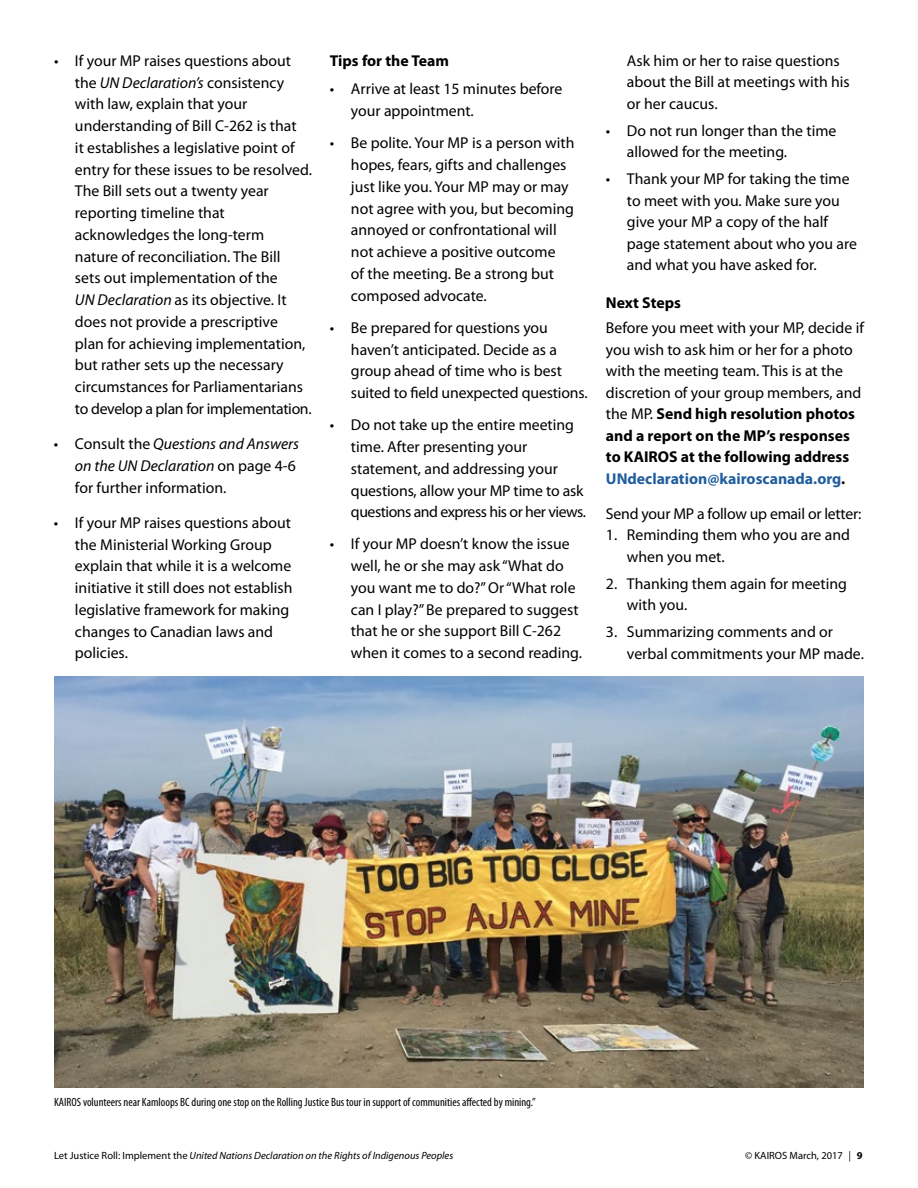
<style>
.page{position:relative;width:918px;height:1188px;background:#fff}
.page>*{position:absolute;margin:0;border:0;box-sizing:border-box;transform-origin:0 0}
.t1{font:15.75px/21.8px "Myriad Pro";color:#000}
.t2{font:700 15.75px "Myriad Pro";color:#000}
.t3{font:condensed 12px "Myriad Pro";color:#000}
.t4{font:italic 10.5px "Myriad Pro";color:#000}
.t5{font:10.5px "Myriad Pro";color:#000}
.s1{font-style:italic}
.s2{font-weight:700}
.s3{font-weight:700;color:#215e9e}
.s4{font-style:normal}
</style>
<div class="page">
<img style="left:54px;top:676px;width:810px;height:412px">
<p class="t1" style="left:75px;top:49px;width:239px;text-indent:-21px">• If your MP raises questions about the <span class="s1">UN Declaration’s</span> consistency with law, explain that your understanding of Bill C-262 is that<br>it establishes a legislative point of entry for these issues to be resolved.<br>The Bill sets out a twenty year reporting timeline that acknowledges the long-term<br>nature of reconciliation. The Bill<br>sets out implementation of the<br><span class="s1">UN Declaration</span> as its objective. It does not provide a prescriptive<br>plan for achieving implementation, but rather sets up the necessary circumstances for Parliamentarians to develop a plan for implementation.</p>
<p class="t1" style="left:75px;top:433px;width:226px;text-indent:-21px">• Consult the <span class="s1">Questions and Answers on the UN Declaration</span> on page 4-6 for further information.</p>
<p class="t1" style="left:75px;top:511px;width:219px;text-indent:-21px">• If your MP raises questions about the Ministerial Working Group explain that while it is a welcome initiative it still does not establish legislative framework for making changes to Canadian laws and policies.</p>
<p class="t2" style="left:330px;top:50px;width:120px">Tips for the Team</p>
<p class="t1" style="left:351px;top:78px;width:213px;text-indent:-21px">• Arrive at least 15 minutes before your appointment.</p>
<p class="t1" style="left:351px;top:132px;width:225px;text-indent:-21px">• Be polite. Your MP is a person with hopes, fears, gifts and challenges just like you. Your MP may or may not agree with you, but becoming annoyed or confrontational will not achieve a positive outcome<br>of the meeting. Be a strong but composed advocate.</p>
<p class="t1" style="left:351px;top:316px;width:238px;text-indent:-21px">• Be prepared for questions you haven’t anticipated. Decide as a group ahead of time who is best suited to field unexpected questions.</p>
<p class="t1" style="left:351px;top:414px;width:237px;text-indent:-21px">• Do not take up the entire meeting time. After presenting your statement, and addressing your questions, allow your MP time to ask questions and express his or her views.</p>
<p class="t1" style="left:351px;top:533px;width:233px;text-indent:-21px">• If your MP doesn’t know the issue well, he or she may ask “What do you want me to do?” Or “What role can I play?” Be prepared to suggest that he or she support Bill C-262 when it comes to a second reading.</p>
<p class="t1" style="left:627px;top:50px;width:224px">Ask him or her to raise questions about the Bill at meetings with his or her caucus.</p>
<p class="t1" style="left:627px;top:119px;width:211px;text-indent:-21px">• Do not run longer than the time allowed for the meeting.</p>
<p class="t1" style="left:627px;top:168px;width:231px;text-indent:-21px">• Thank your MP for taking the time to meet with you. Make sure you give your MP a copy of the half page statement about who you are and what you have asked for.</p>
<p class="t2" style="left:606px;top:293px;width:76px">Next Steps</p>
<p class="t1" style="left:606px;top:317px;width:260px">Before you meet with your MP, decide if you wish to ask him or her for a photo with the meeting team. This is at the discretion of your group members, and the MP. <span class="s2">Send high resolution photos and a report on the MP’s responses to KAIROS at the following address </span><span class="s3">UNdeclaration@kairoscanada.org</span><span class="s2">.</span></p>
<p class="t1" style="left:606px;top:502px;width:257px">Send your MP a follow up email or letter:</p>
<p class="t1" style="left:627px;top:524px;width:225px;text-indent:-21px">1. Reminding them who you are and when you met.</p>
<p class="t1" style="left:627px;top:572px;width:221px;text-indent:-21px">2. Thanking them again for meeting with you.</p>
<p class="t1" style="left:627px;top:621px;width:238px;text-indent:-21px">3. Summarizing comments and or verbal commitments your MP made.</p>
<p class="t3" style="left:54px;top:1094px;width:483px">KAIROS volunteers near Kamloops BC during one stop on the Rolling Justice Bus tour in support of communities affected by mining.”</p>
<p class="t4" style="left:54px;top:1149px;width:401px"><span class="s4">Let Justice Roll: Implement the</span> United Nations Declaration on the Rights of Indigenous Peoples</p>
<p class="t5" style="left:745px;top:1149px;width:119px">© KAIROS March, 2017 <span class="s1">|</span> <span class="s2">9</span></p>
</div>
